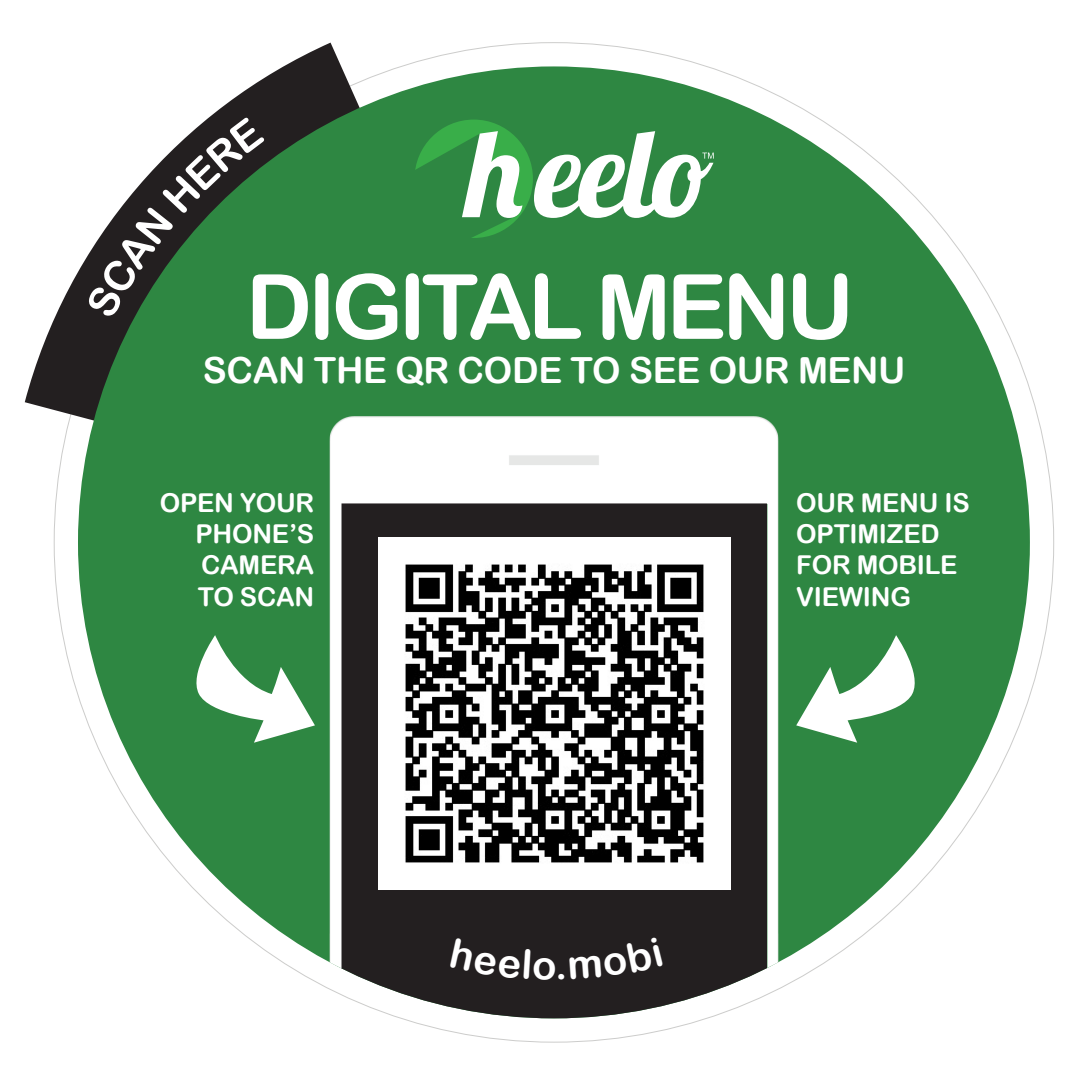
<style>
.page{position:relative;width:1080px;height:1080px;background:#fff}
.page>*{position:absolute;margin:0;border:0;box-sizing:border-box;transform-origin:0 0}
.t1{font:90px "Arial Rounded MT Bold";letter-spacing:-.05em;color:#fff}
.t2{font:36px "Arial Rounded MT Bold";letter-spacing:-.01em;color:#fff}
.t3{font:26px/31.2px "Arial Rounded MT Bold";letter-spacing:-.01em;color:#fff;text-align:justify}
</style>
<div class="page">
<svg style="left:25px;top:43px;width:523px;height:499px"></svg>
<div style="left:78px;top:66px;width:952px;height:952px;background:#2e8742;border-radius:50%"></div>
<svg style="left:534px;top:131px;width:180px;height:87px"></svg>
<div style="left:415px;top:120px;width:118px;height:118px;background:#39ae49;border-radius:50%"></div>
<svg style="left:415px;top:131px;width:107px;height:107px"></svg>
<img style="left:330px;top:416px;width:448px;height:602px">
<svg style="left:196px;top:635px;width:119px;height:108px"></svg>
<svg style="left:796px;top:635px;width:119px;height:108px"></svg>
<svg style="left:85px;top:117px;width:180px;height:202px"></svg>
<div style="left:450px;top:937px;width:213px;height:43px;background:#231f20"></div>
<h1 class="t1" style="left:246px;top:254px;width:610px">DIGITAL MENU</h1>
<h2 class="t2" style="left:203px;top:349px;width:704px">SCAN THE QR CODE TO SEE OUR MENU</h2>
<p class="t3" style="left:196px;top:487px;width:120px;text-indent:-36px">OPEN YOUR PHONE’S CAMERA TO SCAN</p>
<p class="t3" style="left:796px;top:487px;width:175px;text-align:left">OUR MENU IS<br>OPTIMIZED<br>FOR MOBILE<br>VIEWING</p>
</div>
